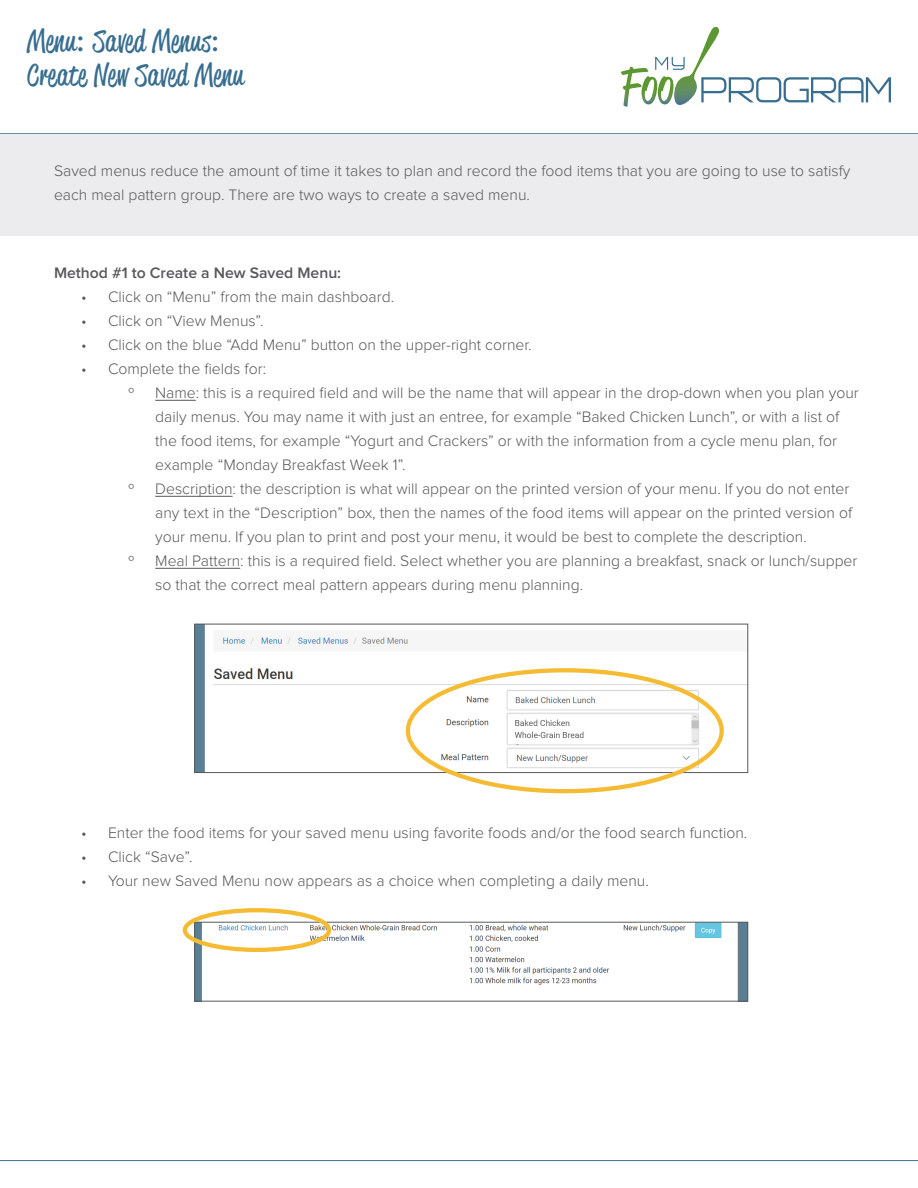
<style>
.page{position:relative;width:918px;height:1188px;background:#fff}
.page>*{position:absolute;margin:0;border:0;box-sizing:border-box;transform-origin:0 0}
.t1{font:30px/34.5px "Reklame Script Regular DEMO";letter-spacing:.025em;color:#386e8f}
.t2{font:300 15.75px/24px "Proxima Nova";color:#57585a}
.t3{font:600 15.75px "Proxima Nova";color:#57585a}
.s1{font-family:"Proxima Nova";font-weight:600}
</style>
<div class="page">
<hr style="left:0;top:1160px;width:918px;height:1px;background:#386e8f">
<svg style="left:621px;top:27px;width:270px;height:80px"></svg>
<hr style="left:155px;top:400px;width:41px;height:1px;background:#57585a">
<hr style="left:155px;top:496px;width:78px;height:1px;background:#57585a">
<hr style="left:155px;top:568px;width:85px;height:1px;background:#57585a">
<img style="left:197px;top:626px;width:549px;height:145px">
<div style="left:195px;top:624px;width:553px;height:149px;border:1px solid #57585a"></div>
<img style="left:197px;top:924px;width:549px;height:75px">
<div style="left:195px;top:922px;width:553px;height:79px;border:1px solid #57585a"></div>
<hr style="left:0;top:133px;width:918px;height:1px;background:#386e8f">
<div style="left:0;top:135px;width:918px;height:101px;background:#ececee"></div>
<div style="left:406px;top:668px;width:318px;height:125px;border:4px solid #f5bb33;border-radius:50%"></div>
<div style="left:183px;top:908px;width:148px;height:44px;border:4px solid #f5bb33;border-radius:50%"></div>
<p class="t1" style="left:27px;top:26px;width:218px">Menu<span class="s1">:</span> Saved Menus<span class="s1">:<br></span>Create New Saved Menu</p>
<p class="t2" style="left:54px;top:160px;width:798px">Saved menus reduce the amount of time it takes to plan and record the food items that you are going to use to satisfy each meal pattern group. There are two ways to create a saved menu.</p>
<p class="t3" style="left:54px;top:266px;width:289px">Method #1 to Create a New Saved Menu:</p>
<p class="t2" style="left:81px;top:286px;width:315px">• Click on “Menu” from the main dashboard.</p>
<p class="t2" style="left:81px;top:310px;width:184px">• Click on “View Menus”.</p>
<p class="t2" style="left:81px;top:334px;width:452px">• Click on the blue “Add Menu” button on the upper-right corner.</p>
<p class="t2" style="left:81px;top:358px;width:187px">• Complete the fields for:</p>
<p class="t2" style="left:128px;top:382px;width:8px">º</p>
<p class="t2" style="left:155px;top:382px;width:705px">Name: this is a required field and will be the name that will appear in the drop-down when you plan your daily menus. You may name it with just an entree, for example “Baked Chicken Lunch”, or with a list of the food items, for example “Yogurt and Crackers” or with the information from a cycle menu plan, for example “Monday Breakfast Week 1”.</p>
<p class="t2" style="left:128px;top:478px;width:8px">º</p>
<p class="t2" style="left:155px;top:478px;width:699px">Description: the description is what will appear on the printed version of your menu. If you do not enter any text in the “Description” box, then the names of the food items will appear on the printed version of your menu. If you plan to print and post your menu, it would be best to complete the description.</p>
<p class="t2" style="left:128px;top:550px;width:8px">º</p>
<p class="t2" style="left:155px;top:550px;width:704px">Meal Pattern: this is a required field. Select whether you are planning a breakfast, snack or lunch/supper so that the correct meal pattern appears during menu planning.</p>
<p class="t2" style="left:81px;top:821px;width:668px">• Enter the food items for your saved menu using favorite foods and/or the food search function.</p>
<p class="t2" style="left:81px;top:845px;width:113px">• Click “Save”.</p>
<p class="t2" style="left:81px;top:869px;width:569px">• Your new Saved Menu now appears as a choice when completing a daily menu.</p>
</div>
